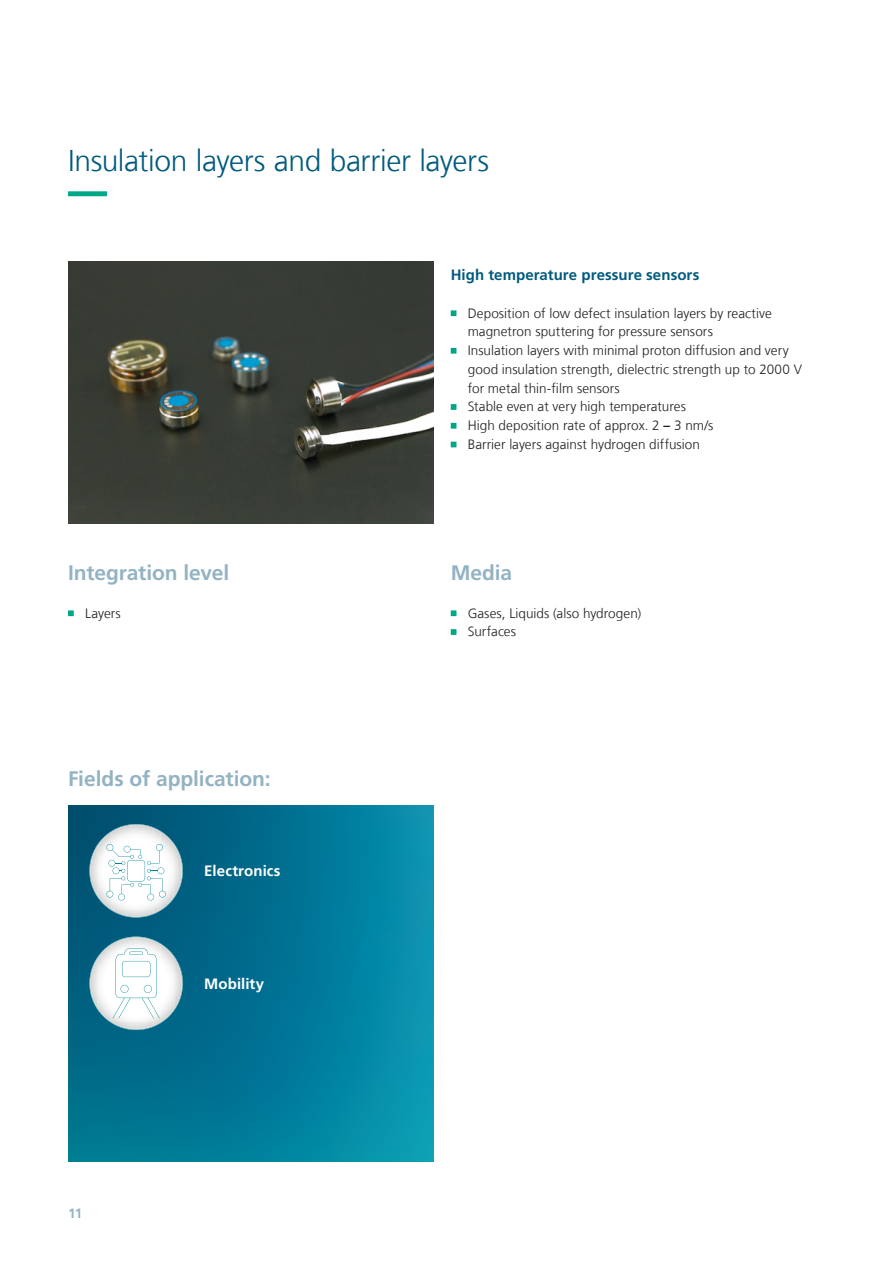
<style>
.page{position:relative;width:893px;height:1263px;background:#fff}
.page>*{position:absolute;margin:0;border:0;box-sizing:border-box;transform-origin:0 0}
.t1{font:300 30px "Frutiger LT Com";letter-spacing:-.015em;color:#005b7f}
.t2{font:700 21px "Frutiger LT Com";letter-spacing:-.005em;color:#93b3c3}
.t3{font:700 15px "Frutiger LT Com";letter-spacing:.005em;color:#005b7f}
.t4{font:700 15px "Frutiger LT Com";letter-spacing:.005em;color:#fff}
.t5{font:300 13.5px/18.8px "Frutiger LT Com";letter-spacing:.005em;color:#231f20}
.t6{font:700 13.5px "Frutiger LT Com";color:#93b3c3}
.s1{font-weight:700}
</style>
<div class="page">
<svg style="left:68px;top:805px;width:366px;height:356px;background:#017796"></svg>
<svg style="left:451px;top:310px;width:6px;height:6px"></svg>
<svg style="left:451px;top:348px;width:6px;height:6px"></svg>
<svg style="left:451px;top:404px;width:6px;height:6px"></svg>
<svg style="left:451px;top:423px;width:6px;height:6px"></svg>
<svg style="left:451px;top:442px;width:6px;height:5px"></svg>
<svg style="left:68px;top:191px;width:39px;height:5px"></svg>
<img style="left:68px;top:261px;width:366px;height:263px">
<svg style="left:68px;top:610px;width:6px;height:6px"></svg>
<svg style="left:451px;top:610px;width:6px;height:6px"></svg>
<svg style="left:451px;top:629px;width:6px;height:6px"></svg>
<svg style="left:89px;top:824px;width:94px;height:94px"></svg>
<svg style="left:89px;top:936px;width:94px;height:94px"></svg>
<h1 class="t1" style="left:68px;top:144px;width:422px">Insulation layers and barrier layers</h1>
<p class="t3" style="left:451px;top:266px;width:250px">High temperature pressure sensors</p>
<h2 class="t2" style="left:68px;top:560px;width:163px">Integration level</h2>
<p class="t5" style="left:85px;top:604px;width:37px">Layers</p>
<h2 class="t2" style="left:68px;top:767px;width:204px">Fields of application:</h2>
<p class="t4" style="left:204px;top:862px;width:78px">Electronics</p>
<p class="t6" style="left:68px;top:1205px;width:16px">11</p>
<p class="t4" style="left:204px;top:975px;width:61px">Mobility</p>
<p class="t5" style="left:468px;top:304px;width:336px">Deposition of low defect insulation layers by reactive magnetron sputtering for pressure sensors<br>Insulation layers with minimal proton diffusion and very good insulation strength, dielectric strength up to 2000 V for metal thin-film sensors<br>Stable even at very high temperatures<br>High deposition rate of approx. 2 <span class="s1">–</span> 3 nm/s<br>Barrier layers against hydrogen diffusion</p>
<h2 class="t2" style="left:451px;top:560px;width:63px">Media</h2>
<p class="t5" style="left:468px;top:604px;width:175px">Gases, Liquids (also hydrogen)<br>Surfaces</p>
</div>
